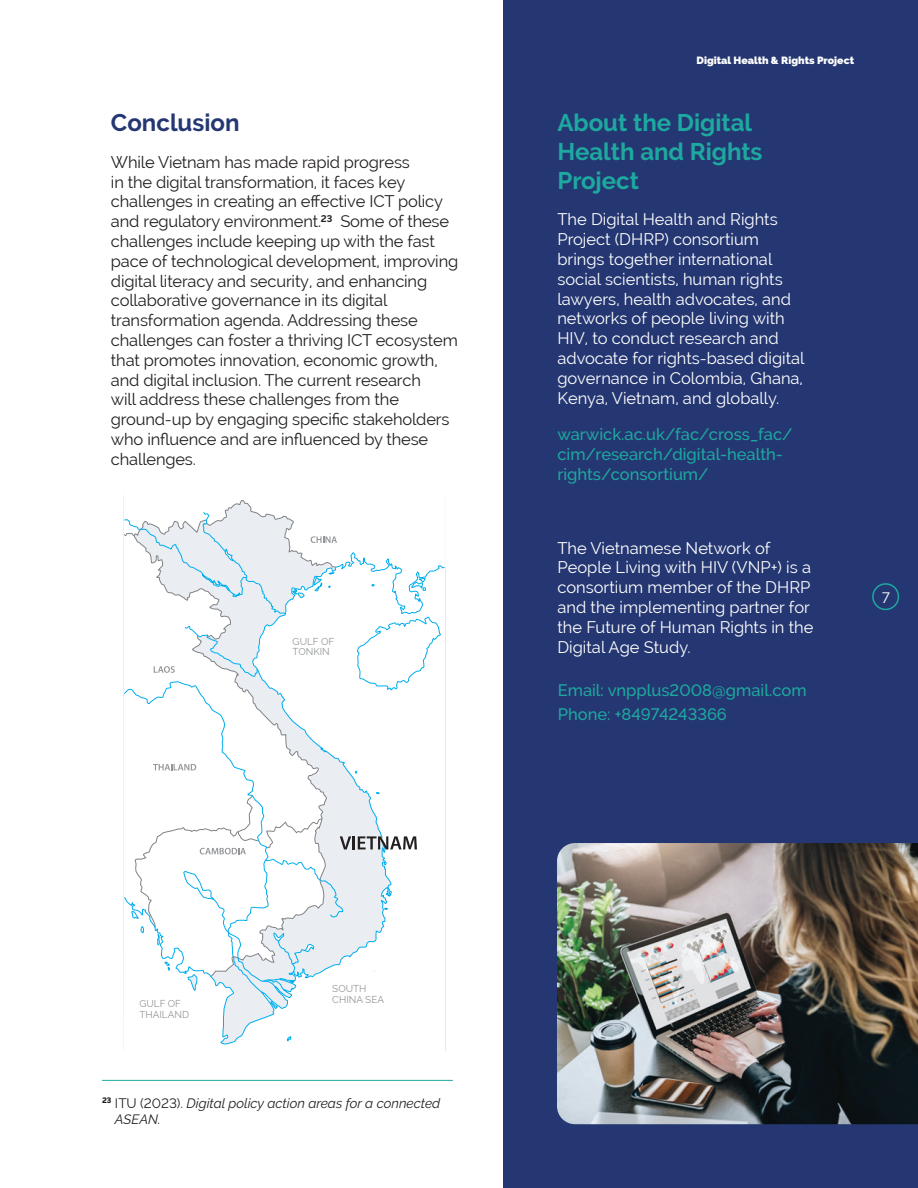
<style>
.page{position:relative;width:918px;height:1188px;background:#fff}
.page>*{position:absolute;margin:0;border:0;box-sizing:border-box;transform-origin:0 0}
.t1{font:700 24px/28.8px "Raleway";color:#1da99f}
.t2{font:700 24px "Raleway";color:#253772}
.t3{font:16.5px/19.8px "Raleway";letter-spacing:-.01em;color:#231f20}
.t4{font:16.5px/19.8px "Raleway";color:#fff}
.t5{font:500 16.5px/19.8px "Raleway";color:#1da99f}
.t6{font:15px "Raleway";color:#fff}
.t7{font:italic 13.5px/16.2px "Raleway";color:#231f20}
.t8{font:800 10.5px "Raleway";color:#fff}
.t9{font:9.9px/10.4px "Raleway";color:#939598}
.s1{font-style:normal}
</style>
<div class="page">
<div style="left:503px;top:0;width:415px;height:1188px;background:#253772"></div>
<svg style="left:123px;top:495px;width:323px;height:556px"></svg>
<hr style="left:102px;top:1080px;width:351px;height:1px;background:#1da99f">
<img style="left:557px;top:843px;width:361px;height:281px">
<div style="left:872px;top:583px;width:27px;height:27px;border:2px solid #1da99f;border-radius:50%"></div>
<h1 class="t2" style="left:111px;top:109px;width:130px">Conclusion</h1>
<p class="t3" style="left:111px;top:152px;width:349px">While Vietnam has made rapid progress<br>in the digital transformation, it faces key challenges in creating an effective ICT policy and regulatory environment.<sup>23</sup> Some of these challenges include keeping up with the fast pace of technological development, improving digital literacy and security, and enhancing collaborative governance in its digital transformation agenda. Addressing these challenges can foster a thriving ICT ecosystem that promotes innovation, economic growth, and digital inclusion. The current research<br>will address these challenges from the ground-up by engaging specific stakeholders who influence and are influenced by these challenges.</p>
<p class="t9" style="left:293px;top:636px;width:43px">GULF OF<br>TONKIN</p>
<p class="t8" style="left:697px;top:54px;width:159px">Digital Health &amp; Rights Project</p>
<h1 class="t1" style="left:557px;top:108px;width:207px">About the Digital<br>Health and Rights<br>Project</h1>
<p class="t4" style="left:557px;top:210px;width:249px">The Digital Health and Rights<br>Project (DHRP) consortium brings together international social scientists, human rights lawyers, health advocates, and networks of people living with<br>HIV, to conduct research and advocate for rights-based digital governance in Colombia, Ghana,<br>Kenya, Vietnam, and globally.</p>
<p class="t5" style="left:557px;top:425px;width:237px">warwick.ac.uk/fac/cross_fac/ cim/research/digital-health&shy;rights/consortium/</p>
<p class="t4" style="left:557px;top:538px;width:257px">The Vietnamese Network of<br>People Living with HIV (VNP+) is a consortium member of the DHRP and the implementing partner for the Future of Human Rights in the<br>Digital Age Study.</p>
<p class="t5" style="left:558px;top:678px;width:250px;line-height:24px">Email: vnpplus2008@gmail.com<br>Phone: +84974243366</p>
<p class="t6" style="left:882px;top:587px;width:10px">7</p>
<p class="t9" style="left:139px;top:999px;width:51px">GULF OF<br>THAILAND</p>
<p class="t9" style="left:332px;top:984px;width:53px">SOUTH<br>CHINA SEA</p>
<p class="t7" style="left:115px;top:1095px;width:327px;text-indent:-13px"><sup>23</sup> <span class="s1">ITU (2023).</span> Digital policy action areas for a connected<br>ASEAN.</p>
</div>
